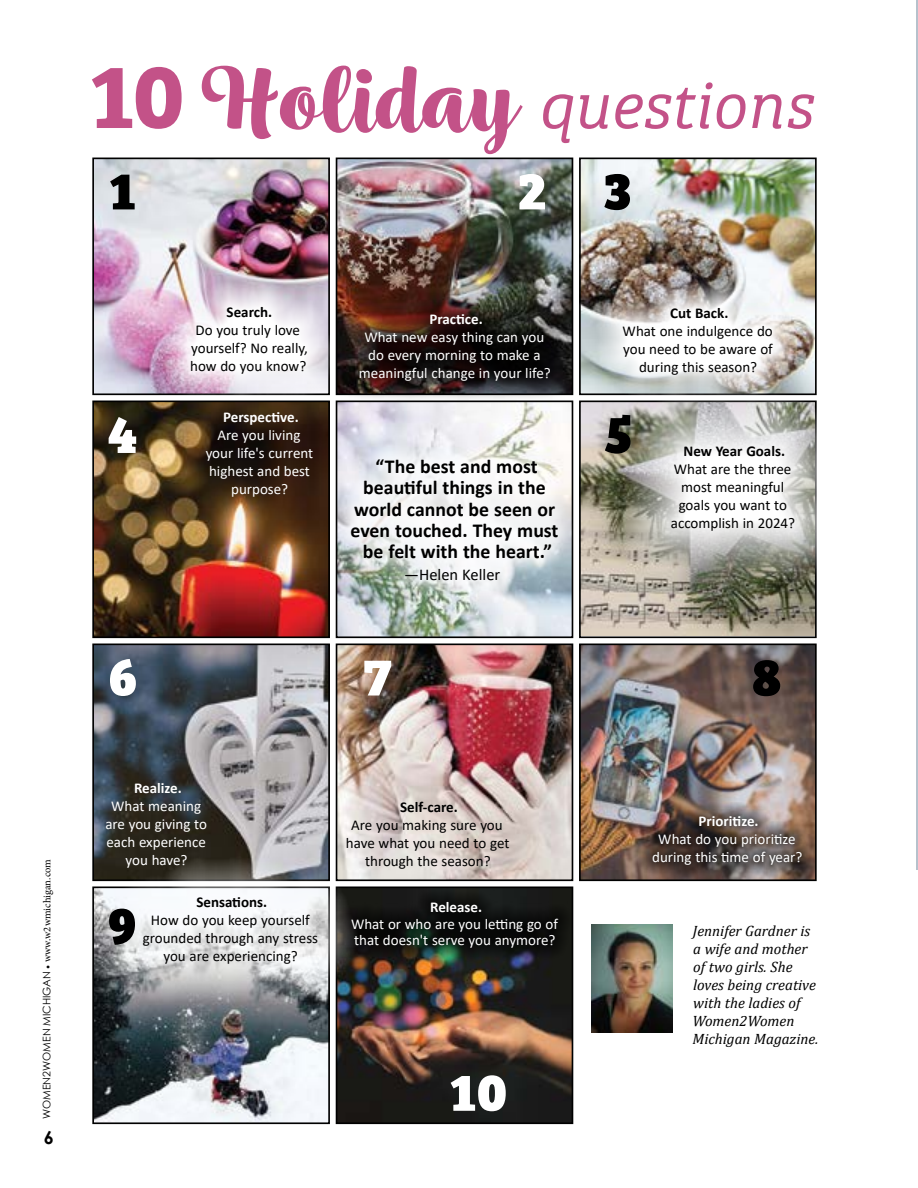
<style>
.page{position:relative;width:918px;height:1188px;background:#fff}
.page>*{position:absolute;margin:0;border:0;box-sizing:border-box;transform-origin:0 0}
.t1{font:italic 66px "Bree Serif Lt";color:#c35288}
.t2{font:54px "Bree Serif Eb";color:#fff}
.t3{font:54px "Bree Serif Eb";color:#000}
.t4{font:700 19.8px/21.5px "Calibri";color:#000;text-align:center}
.t5{font:700 18px "Century Gothic";color:#000}
.t6{font:16.5px "Calibri";color:#000}
.t7{font:15px/18px "Calibri";color:#000;text-align:center}
.t8{font:15px/18px "Calibri";color:#fff;text-align:center}
.t9{font:italic 15px/18px "Cambria";color:#000}
.t10{font:700 15px "Calibri";color:#000}
.t11{font:700 15px "Calibri";color:#fff}
.t12{font:10.5px "Minion Pro";color:#000}
.s1{font-family:"Century Gothic"}
.s2{font-family:"Bree Serif";font-weight:700;font-style:normal;font-size:93px}
.s3{font-family:"Wreath";font-weight:700;font-style:normal;font-size:100.5px}
</style>
<div class="page">
<hr style="left:917px;top:0;width:1px;height:869px;background:#b6c1cc">
<img style="left:339px;top:161px;width:231px;height:128px">
<div style="left:336px;top:158px;width:237px;height:237px;border:2px solid #000"></div>
<img style="left:95px;top:161px;width:232px;height:231px">
<div style="left:92px;top:158px;width:238px;height:237px;border:2px solid #000"></div>
<img style="left:582px;top:161px;width:232px;height:231px">
<div style="left:579px;top:158px;width:238px;height:237px;border:2px solid #000"></div>
<img style="left:95px;top:404px;width:232px;height:231px">
<div style="left:92px;top:401px;width:238px;height:237px;border:2px solid #000"></div>
<img style="left:339px;top:405px;width:231px;height:230px">
<div style="left:336px;top:401px;width:237px;height:237px;border:2px solid #000"></div>
<img style="left:339px;top:962px;width:231px;height:159px">
<div style="left:336px;top:886px;width:237px;height:238px;border:2px solid #000"></div>
<img style="left:95px;top:647px;width:232px;height:231px">
<div style="left:92px;top:644px;width:238px;height:237px;border:2px solid #000"></div>
<div style="left:333px;top:441px;width:243px;height:158px;background:#fff;opacity:.75"></div>
<img style="left:582px;top:647px;width:232px;height:231px">
<div style="left:579px;top:644px;width:238px;height:237px;border:2px solid #000"></div>
<div style="left:337px;top:888px;width:236px;height:74px;background:#000;opacity:.75"></div>
<img style="left:339px;top:647px;width:231px;height:231px">
<div style="left:336px;top:644px;width:237px;height:237px;border:2px solid #000"></div>
<img style="left:95px;top:889px;width:232px;height:232px">
<div style="left:92px;top:886px;width:238px;height:238px;border:2px solid #000"></div>
<svg style="left:102px;top:856px;width:257px;height:148px"></svg>
<img style="left:582px;top:404px;width:232px;height:231px">
<div style="left:579px;top:401px;width:238px;height:237px;border:2px solid #000"></div>
<svg style="left:617px;top:391px;width:200px;height:194px"></svg>
<img style="left:592px;top:924px;width:81px;height:108px">
<svg style="left:163px;top:279px;width:167px;height:117px"></svg>
<img style="left:335px;top:289px;width:239px;height:116px">
<img style="left:639px;top:802px;width:177px;height:77px">
<svg style="left:596px;top:279px;width:205px;height:122px"></svg>
<p class="t12" style="left:40px;top:1119px;width:261px;rotate:-90deg"><span class="s1">WOMEN2WOMEN MICHIGAN</span> • www.w2wmichigan.com</p>
<p class="t5" style="left:44px;top:1124px;width:12px">6</p>
<h1 class="t1" style="left:89px;top:57px;width:725px"><span class="s2">10</span> <span class="s3">Holiday</span> questions</h1>
<h2 class="t3" style="left:109px;top:147px;width:29px">1</h2>
<h2 class="t2" style="left:518px;top:147px;width:30px">2</h2>
<h2 class="t3" style="left:604px;top:147px;width:29px">3</h2>
<h2 class="t2" style="left:107px;top:391px;width:32px">4</h2>
<h2 class="t2" style="left:108px;top:633px;width:30px">6</h2>
<p class="t10" style="left:227px;top:301px;width:47px">Search.</p>
<p class="t7" style="left:190px;top:321px;width:119px">Do you truly love yourself? No really, how do you know?</p>
<p class="t11" style="left:223px;top:406px;width:77px">Perspective.</p>
<p class="t8" style="left:206px;top:425px;width:109px">Are you living your life's current highest and best purpose?</p>
<p class="t11" style="left:429px;top:309px;width:55px">Practice.</p>
<p class="t8" style="left:359px;top:328px;width:193px">What new easy thing can you do every morning to make a meaningful change in your life?</p>
<h3 class="t4" style="left:350px;top:455px;width:210px">“The best and most beautiful things in the world cannot be seen or even touched. They must be felt with the heart.”</h3>
<p class="t6" style="left:404px;top:563px;width:98px">―Helen Keller</p>
<h2 class="t2" style="left:362px;top:633px;width:31px">7</h2>
<p class="t11" style="left:134px;top:778px;width:49px">Realize.</p>
<p class="t8" style="left:105px;top:797px;width:103px">What meaning are you giving to each experience you have?</p>
<h2 class="t3" style="left:108px;top:882px;width:30px">9</h2>
<p class="t10" style="left:196px;top:891px;width:72px">Sensations.</p>
<p class="t7" style="left:143px;top:910px;width:177px">How do you keep yourself grounded through any stress you are experiencing?</p>
<p class="t10" style="left:400px;top:797px;width:59px">Self-care.</p>
<p class="t7" style="left:346px;top:816px;width:165px">Are you making sure you have what you need to get through the season?</p>
<p class="t11" style="left:430px;top:897px;width:53px">Release.</p>
<p class="t8" style="left:351px;top:915px;width:209px;line-height:16.5px;text-align:left">What or who are you letting go of that doesn't serve you anymore?</p>
<h2 class="t2" style="left:449px;top:1049px;width:59px">10</h2>
<p class="t10" style="left:670px;top:302px;width:60px">Cut Back.</p>
<p class="t7" style="left:623px;top:321px;width:152px">What one indulgence do you need to be aware of during this season?</p>
<h2 class="t3" style="left:604px;top:391px;width:30px">5</h2>
<p class="t10" style="left:683px;top:441px;width:103px">New Year Goals.</p>
<p class="t7" style="left:671px;top:460px;width:126px">What are the three most meaningful goals you want to accomplish in 2024?</p>
<h2 class="t3" style="left:752px;top:633px;width:31px">8</h2>
<p class="t11" style="left:699px;top:811px;width:62px">Prioritize.</p>
<p class="t8" style="left:652px;top:830px;width:152px">What do you prioritize during this time of year?</p>
<p class="t9" style="left:692px;top:921px;width:127px">Jennifer Gardner is a wife and mother of two girls. She loves being creative with the ladies of<br>Women2Women<br>Michigan Magazine.</p>
</div>
